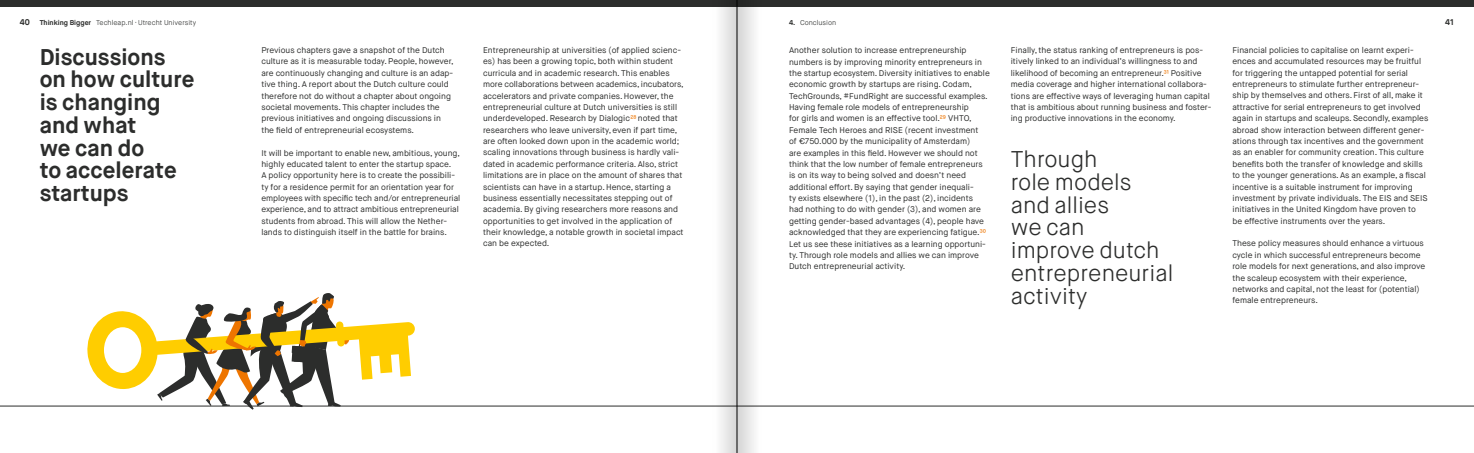
<style>
.page{position:relative;width:1474px;height:453px;background:#fff}
.page>*{position:absolute;margin:0;border:0;box-sizing:border-box;transform-origin:0 0}
.t1{font:700 22.75px/22.8px "Maison Neue";color:#2c2d2c}
.t2{font:300 22.75px/22.8px "Maison Neue";color:#2c2d2c}
.t3{font:8.31px/11.4px "Maison Neue";color:#2c2d2c}
.t4{font:700 8.31px "Maison Neue";color:#2c2d2c}
.t5{font:300 7px "Maison Neue";color:#2c2d2c}
.s1{font-weight:700;font-size:8.31px}
.s2{font-weight:700}
.s3{color:#ee7500}
</style>
<div class="page">
<div style="left:0;top:0;width:1473px;height:7px;background:#2c2d2c"></div>
<hr style="left:0;top:405px;width:1473px;height:1px;background:#2c2d2c">
<svg style="left:86px;top:293px;width:329px;height:116px"></svg>
<div style="left:104px;top:327px;width:37px;height:46px;background:#fff;border-radius:50%"></div>
<svg style="left:712px;top:7px;width:24px;height:446px"></svg>
<div style="left:737px;top:0;width:24px;height:453px;background:linear-gradient(to right,#d1d1d1,#fbfbfb)"></div>
<hr style="left:736px;top:0;width:1px;height:453px;background:#000">
<p class="t5" style="left:20px;top:18px;width:178px"><span class="s1">40</span> <span class="s2">Thinking Bigger</span> Techleap.nl · Utrecht University</p>
<p class="t5" style="left:789px;top:18px;width:49px"><span class="s2">4.</span> Conclusion</p>
<p class="t4" style="left:1445px;top:17px;width:10px">41</p>
<h1 class="t1" style="left:40px;top:45px;width:156px">Discussions on how culture is changing and what<br>we can do<br>to accelerate startups</h1>
<p class="t3" style="left:789px;top:45px;width:202px">Another solution to increase entrepreneurship numbers is by improving minority entrepreneurs in the startup ecosystem. Diversity initiatives to enable economic growth by startups are rising. Codam, TechGrounds, #FundRight are successful examples.<br>Having female role models of entrepreneurship<br>for girls and women is an effective tool. <span class="s3">29</span> VHTO, Female Tech Heroes and RISE (recent investment<br>of €750.000 by the municipality of Amsterdam)<br>are examples in this field. However we should not think that the low number of female entrepreneurs is on its way to being solved and doesn’t need additional effort. By saying that gender inequali-<br>ty exists elsewhere (1), in the past (2), incidents<br>had nothing to do with gender (3), and women are getting gender-based advantages (4), people have acknowledged that they are experiencing fatigue. <span class="s3">30<br></span>Let us see these initiatives as a learning opportuni&shy;ty. Through role models and allies we can improve Dutch entrepreneurial activity.</p>
<p class="t3" style="left:483px;top:44px;width:202px">Entrepreneurship at universities (of applied scienc&shy;es) has been a growing topic, both within student curricula and in academic research. This enables more collaborations between academics, incubators, accelerators and private companies. However, the entrepreneurial culture at Dutch universities is still underdeveloped. Research by Dialogic<span class="s3">28</span> noted that researchers who leave university, even if part time, are often looked down upon in the academic world; scaling innovations through business is hardly vali&shy;dated in academic performance criteria. Also, strict limitations are in place on the amount of shares that scientists can have in a startup. Hence, starting a business essentially necessitates stepping out of academia. By giving researchers more reasons and opportunities to get involved in the application of their knowledge, a notable growth in societal impact can be expected.</p>
<p class="t3" style="left:1232px;top:44px;width:197px">Financial policies to capitalise on learnt experi&shy;ences and accumulated resources may be fruitful for triggering the untapped potential for serial entrepreneurs to stimulate further entrepreneur&shy;ship by themselves and others. First of all, make it attractive for serial entrepreneurs to get involved again in startups and scaleups. Secondly, examples abroad show interaction between different gener&shy;ations through tax incentives and the government as an enabler for community creation. This culture benefits both the transfer of knowledge and skills to the younger generations. As an example, a fiscal incentive is a suitable instrument for improving investment by private individuals. The EIS and SEIS initiatives in the United Kingdom have proven to<br>be effective instruments over the years.</p>
<p class="t3" style="left:1010px;top:45px;width:202px">Finally, the status ranking of entrepreneurs is pos&shy;itively linked to an individual’s willingness to and likelihood of becoming an entrepreneur. <span class="s3">31</span> Positive media coverage and higher international collabora&shy;tions are effective ways of leveraging human capital that is ambitious about running business and foster&shy;ing productive innovations in the economy.</p>
<p class="t3" style="left:261px;top:45px;width:194px">Previous chapters gave a snapshot of the Dutch culture as it is measurable today. People, however, are continuously changing and culture is an adap&shy;tive thing. A report about the Dutch culture could therefore not do without a chapter about ongoing societal movements. This chapter includes the previous initiatives and ongoing discussions in the field of entrepreneurial ecosystems.</p>
<p class="t3" style="left:261px;top:147px;width:200px">It will be important to enable new, ambitious, young, highly educated talent to enter the startup space.<br>A policy opportunity here is to create the possibili&shy;ty for a residence permit for an orientation year for employees with specific tech and/or entrepreneurial experience, and to attract ambitious entrepreneurial students from abroad. This will allow the Nether&shy;lands to distinguish itself in the battle for brains.</p>
<h1 class="t2" style="left:1010px;top:148px;width:164px">Through<br>role models and allies<br>we can improve dutch entrepreneurial activity</h1>
<p class="t3" style="left:1232px;top:238px;width:194px">These policy measures should enhance a virtuous cycle in which successful entrepreneurs become role models for next generations, and also improve the scaleup ecosystem with their experience, networks and capital, not the least for (potential) female entrepreneurs.</p>
</div>
